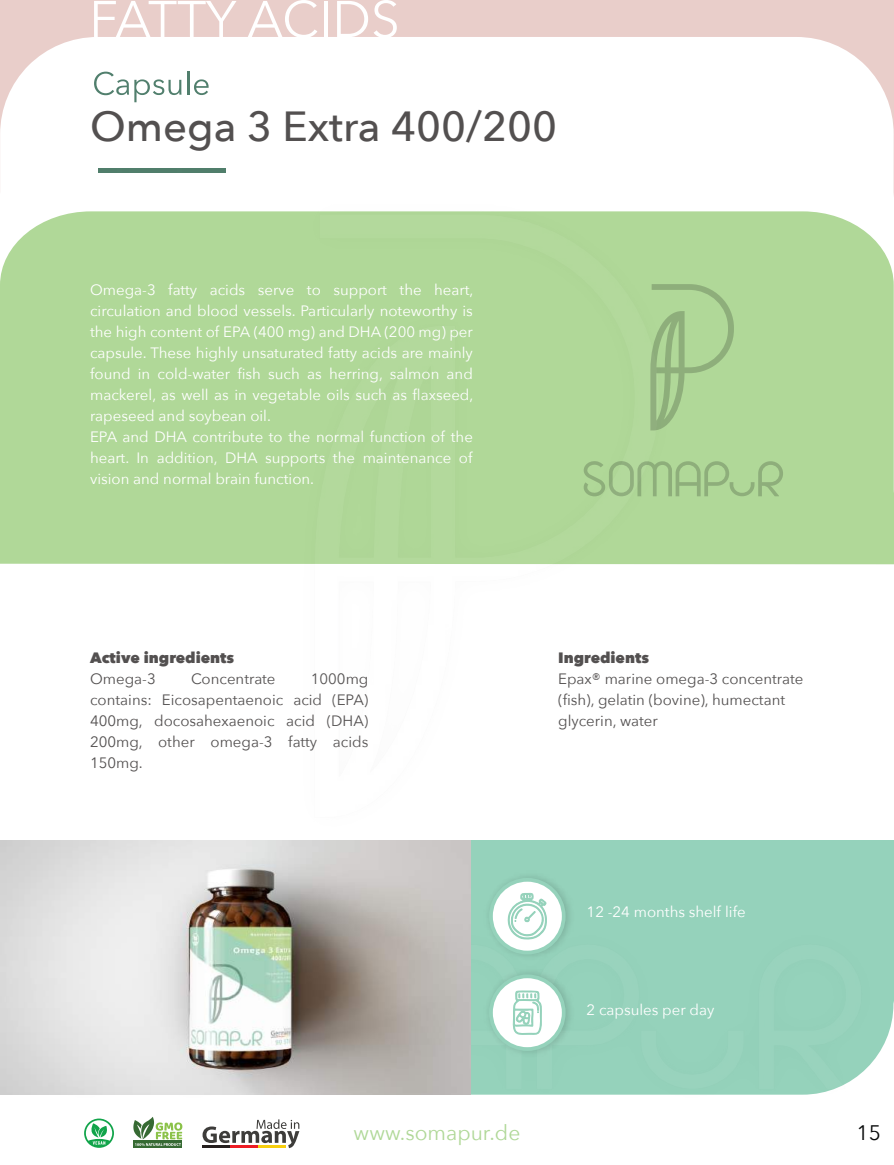
<style>
.page{position:relative;width:894px;height:1165px;background:#fff}
.page>*{position:absolute;margin:0;border:0;box-sizing:border-box;transform-origin:0 0}
.t1{font:42px "font 0000000026 f 66 a 93";color:#535050}
.t2{font:21px "font 0000000026 f 66 a 93";color:#b0d898}
.t3{font:21px "font 0000000026 f 66 a 93";color:#080a0a}
.t4{font:15px/21px "font 0000000026 f 66 a 93";color:#fff}
.t5{font:15px/21px "font 0000000026 f 66 a 93";color:#535050;text-align:justify}
.t6{font:15px "font 0000000026 f 66 af 5";color:#535050}
</style>
<div class="page">
<svg style="left:0;top:0;width:893px;height:290px"></svg>
<img style="left:13px;top:186px;width:874px;height:909px">
<img style="left:483px;top:967px;width:91px;height:91px">
<svg style="left:489px;top:974px;width:76px;height:77px"></svg>
<img style="left:483px;top:870px;width:91px;height:92px">
<svg style="left:489px;top:878px;width:76px;height:76px"></svg>
<svg style="left:506px;top:892px;width:40px;height:47px"></svg>
<svg style="left:511px;top:990px;width:30px;height:45px"></svg>
<svg style="left:94px;top:1px;width:142px;height:36px"></svg>
<svg style="left:247px;top:0;width:70px;height:38px"></svg>
<svg style="left:323px;top:1px;width:4px;height:36px"></svg>
<svg style="left:337px;top:0;width:59px;height:38px"></svg>
<svg style="left:84px;top:1118px;width:30px;height:29px"></svg>
<svg style="left:202px;top:1119px;width:97px;height:29px"></svg>
<div style="left:133px;top:1140px;width:49px;height:8px;background:#366a33"></div>
<svg style="left:133px;top:1117px;width:49px;height:29px"></svg>
<svg style="left:650px;top:284px;width:83px;height:146px;background:#a6cc90"></svg>
<svg style="left:583px;top:461px;width:199px;height:35px;background:#a5ca8f"></svg>
<img style="left:0;top:840px;width:470px;height:254px">
<h1 class="t1" style="left:90px;top:99px;width:468px">Omega 3 Extra 400/200</h1>
<p class="t4" style="left:90px;top:280px;width:384px">Omega-3 fatty acids serve to support the heart, circulation and blood vessels. Particularly noteworthy is the high content of EPA (400 mg) and DHA (200 mg) per capsule. These highly unsaturated fatty acids are mainly found in cold-water fish such as herring, salmon and mackerel, as well as in vegetable oils such as flaxseed, rapeseed and soybean oil.<br>EPA and DHA contribute to the normal function of the heart. In addition, DHA supports the maintenance of vision and normal brain function.</p>
<p class="t6" style="left:90px;top:648px;width:146px">Active ingredients</p>
<p class="t5" style="left:90px;top:668px;width:67px">Omega-3</p>
<p class="t5" style="left:191px;top:668px;width:86px">Concentrate</p>
<p class="t5" style="left:90px;top:668px;width:280px;text-indent:221px">1000mg contains: Eicosapentaenoic acid (EPA)<br>400mg, docosahexaenoic acid (DHA)<br>200mg, other omega-3 fatty acids 150mg.</p>
<p class="t6" style="left:558px;top:648px;width:92px">Ingredients</p>
<p class="t5" style="left:558px;top:668px;width:246px;text-align:left">Epax® marine omega-3 concentrate (fish), gelatin (bovine), humectant glycerin, water</p>
<p class="t4" style="left:586px;top:902px;width:160px">12 -24 months shelf life</p>
<p class="t4" style="left:586px;top:999px;width:129px">2 capsules per day</p>
<h2 class="t2" style="left:353px;top:1119px;width:168px">www.somapur.de</h2>
<h2 class="t3" style="left:856px;top:1119px;width:26px">15</h2>
</div>
